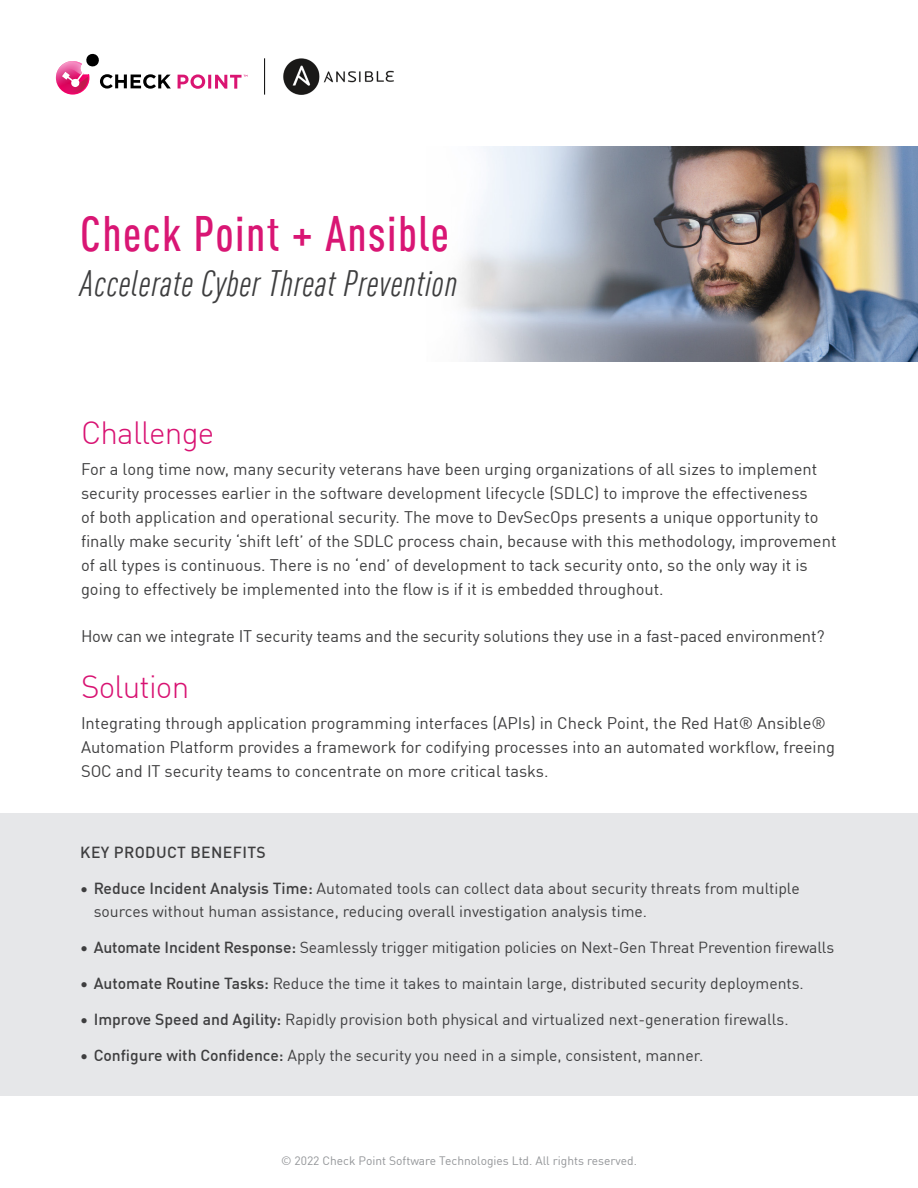
<style>
.page{position:relative;width:918px;height:1188px;background:#fff}
.page>*{position:absolute;margin:0;border:0;box-sizing:border-box;transform-origin:0 0}
.Header_1{font:500 condensed 48.75px "DIN Pro";letter-spacing:.03em;color:#d91674}
.Sub-head_1{font:italic condensed 36px "DIN Pro";letter-spacing:.02em;color:#3e3e3f}
.Body_Copy{font:300 31.5px "DIN Pro";letter-spacing:-.025em;color:#d81272}
.Body_Copy-2{font:16.5px/24px "DIN Pro";color:#3e3e3f}
.t1{font:15.75px/22.5px "DIN Pro";color:#3e3e3f}
.t2{font:500 15.75px "DIN Pro";letter-spacing:.025em;color:#3e3e3f}
.t3{font:12px "DIN Pro";color:#939598}
.s1{font-weight:500}
</style>
<div class="page">
<div style="left:0;top:814px;width:918px;height:282px;background:#e6e7e9"></div>
<svg style="left:178px;top:74px;width:27px;height:15px"></svg>
<hr style="left:208px;top:75px;width:3px;height:14px;background:#da1572">
<svg style="left:56px;top:53px;width:115px;height:42px"></svg>
<svg style="left:215px;top:75px;width:32px;height:14px"></svg>
<img style="left:283px;top:58px;width:111px;height:37px">
<hr style="left:264px;top:58px;width:1px;height:37px;background:#000">
<img style="left:460px;top:146px;width:458px;height:216px">
<p class="Header_1" style="left:80px;top:199px;width:370px">Check Point + Ansible</p>
<p class="Sub-head_1" style="left:80px;top:259px;width:378px">Accelerate Cyber Threat Prevention</p>
<p class="Body_Copy" style="left:81px;top:409px;width:135px">Challenge</p>
<p class="Body_Copy-2" style="left:81px;top:456px;width:757px">For a long time now, many security veterans have been urging organizations of all sizes to implement security processes earlier in the software development lifecycle (SDLC) to improve the effectiveness<br>of both application and operational security. The move to DevSecOps presents a unique opportunity to finally make security ‘shift left’ of the SDLC process chain, because with this methodology, improvement of all types is continuous. There is no ‘end’ of development to tack security onto, so the only way it is going to effectively be implemented into the flow is if it is embedded throughout.</p>
<p class="Body_Copy-2" style="left:81px;top:623px;width:745px">How can we integrate IT security teams and the security solutions they use in a fast-paced environment?</p>
<p class="Body_Copy" style="left:81px;top:663px;width:110px">Solution</p>
<p class="Body_Copy-2" style="left:81px;top:710px;width:756px">Integrating through application programming interfaces (APIs) in Check Point, the Red Hat® Ansible®<br>Automation Platform provides a framework for codifying processes into an automated workflow, freeing<br>SOC and IT security teams to concentrate on more critical tasks.</p>
<p class="t2" style="left:80px;top:840px;width:187px">KEY PRODUCT BENEFITS</p>
<p class="t1" style="left:94px;top:876px;width:708px;text-indent:-14px"><span class="s1">• Reduce Incident Analysis Time:</span> Automated tools can collect data about security threats from multiple sources without human assistance, reducing overall investigation analysis time.</p>
<p class="t1" style="left:80px;top:935px;width:755px"><span class="s1">• Automate Incident Response:</span> Seamlessly trigger mitigation policies on Next-Gen Threat Prevention firewalls</p>
<p class="t1" style="left:80px;top:971px;width:725px"><span class="s1">• Automate Routine Tasks:</span> Reduce the time it takes to maintain large, distributed security deployments.</p>
<p class="t1" style="left:80px;top:1007px;width:710px"><span class="s1">• Improve Speed and Agility:</span> Rapidly provision both physical and virtualized next-generation firewalls.</p>
<p class="t1" style="left:80px;top:1043px;width:625px"><span class="s1">• Configure with Confidence:</span> Apply the security you need in a simple, consistent, manner.</p>
<p class="t3" style="left:281px;top:1151px;width:357px">© 2022 Check Point Software Technologies Ltd. All rights reserved.</p>
</div>
